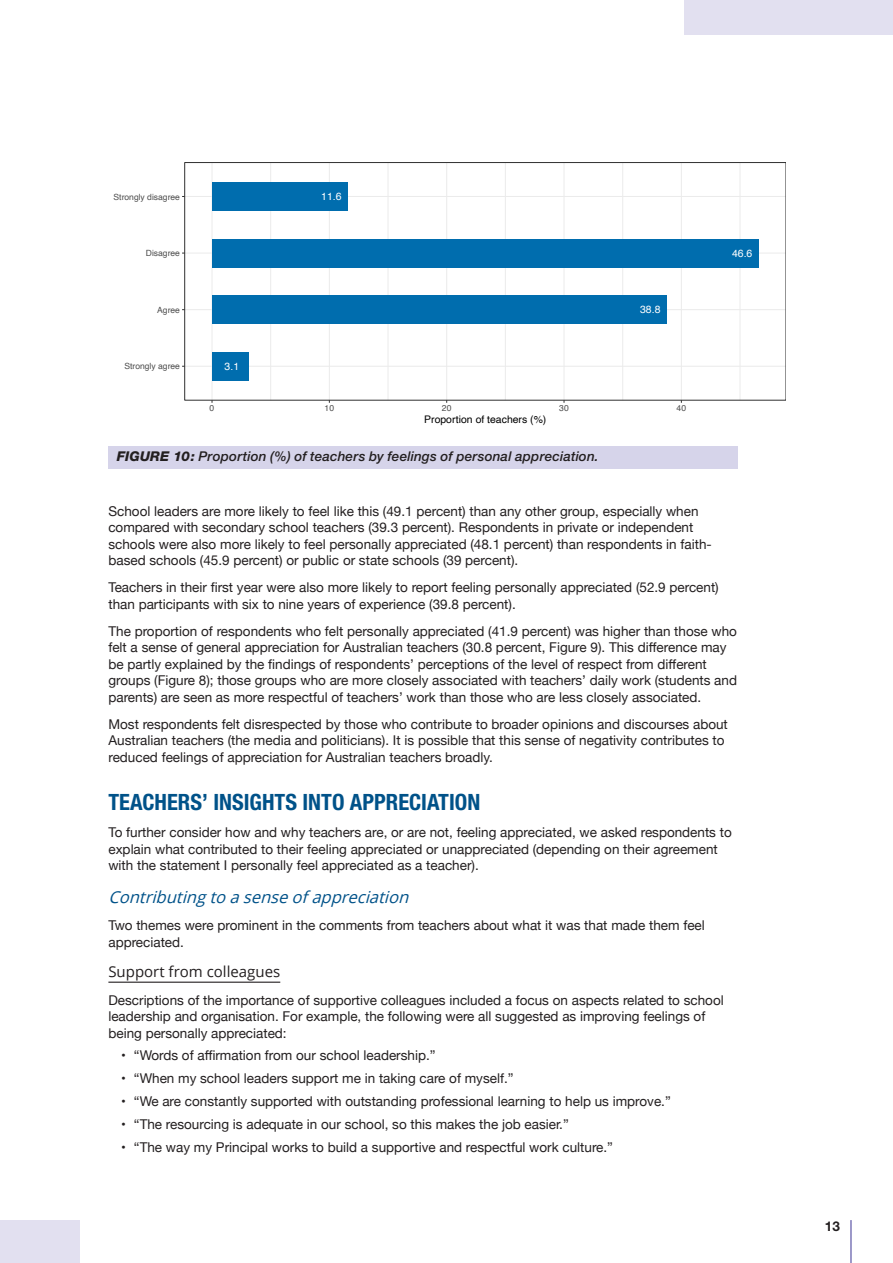
<style>
.page{position:relative;width:893px;height:1263px;background:#fff}
.page>*{position:absolute;margin:0;border:0;box-sizing:border-box;transform-origin:0 0}
.t1{font:700 condensed 22.5px "Helvetica Neue";color:#005289}
.t2{font:italic 16.5px "Open Sans";color:#005289}
.t3{font:15px "Open Sans";color:#231f20}
.t4{font:13.5px/16.5px "Helvetica Neue";color:#231f20}
.t5{font:italic 500 13.5px "Helvetica Neue";letter-spacing:.01em;color:#231f20}
.t6{font:700 13.5px "Helvetica Neue";color:#231f20}
.t7{font:10.5px "Helvetica";color:#000}
.t8{font:10.5px "Helvetica";color:#fff}
.t9{font:8.55px "Helvetica";color:#4d4d4d}
.s1{font-weight:800}
</style>
<div class="page">
<hr style="left:270px;top:163px;width:1px;height:237px;background:#ebebeb">
<hr style="left:388px;top:163px;width:1px;height:237px;background:#ebebeb">
<hr style="left:505px;top:163px;width:1px;height:237px;background:#ebebeb">
<hr style="left:622px;top:163px;width:1px;height:237px;background:#ebebeb">
<hr style="left:740px;top:163px;width:1px;height:237px;background:#ebebeb">
<hr style="left:185px;top:366px;width:601px;height:1px;background:#ebebeb">
<hr style="left:185px;top:309px;width:601px;height:1px;background:#ebebeb">
<hr style="left:185px;top:253px;width:601px;height:1px;background:#ebebeb">
<hr style="left:185px;top:196px;width:601px;height:1px;background:#ebebeb">
<hr style="left:211px;top:163px;width:2px;height:237px;background:#ebebeb">
<hr style="left:329px;top:163px;width:1px;height:237px;background:#ebebeb">
<hr style="left:446px;top:163px;width:1px;height:237px;background:#ebebeb">
<hr style="left:563px;top:163px;width:1px;height:237px;background:#ebebeb">
<hr style="left:681px;top:163px;width:1px;height:237px;background:#ebebeb">
<div style="left:212px;top:182px;width:136px;height:29px;background:#006dae"></div>
<div style="left:212px;top:239px;width:547px;height:28px;background:#006dae"></div>
<div style="left:212px;top:295px;width:455px;height:29px;background:#006dae"></div>
<div style="left:212px;top:352px;width:36px;height:28px;background:#006dae"></div>
<div style="left:108px;top:446px;width:630px;height:23px;background:#d6d4ea"></div>
<hr style="left:108px;top:981px;width:172px;height:2px;background:#231f20">
<hr style="left:850px;top:1220px;width:2px;height:43px;background:#7d77b8">
<div style="left:684px;top:0;width:209px;height:35px;background:#e2e0f0"></div>
<div style="left:0;top:1220px;width:80px;height:43px;background:#e2e0f0"></div>
<p class="t9" style="left:114px;top:190px;width:68px">Strongly disagree</p>
<p class="t9" style="left:146px;top:247px;width:36px">Disagree</p>
<p class="t9" style="left:157px;top:303px;width:24px">Agree</p>
<p class="t9" style="left:125px;top:360px;width:57px">Strongly agree</p>
<p class="t8" style="left:225px;top:358px;width:16px">3.1</p>
<p class="t8" style="left:321px;top:188px;width:22px">11.6</p>
<p class="t8" style="left:640px;top:302px;width:22px">38.8</p>
<p class="t9" style="left:210px;top:401px;width:6px">0</p>
<p class="t9" style="left:325px;top:401px;width:11px">10</p>
<p class="t9" style="left:442px;top:401px;width:11px">20</p>
<p class="t9" style="left:559px;top:401px;width:11px">30</p>
<p class="t9" style="left:677px;top:401px;width:11px">40</p>
<p class="t7" style="left:424px;top:411px;width:124px">Proportion of teachers (%)</p>
<p class="t5" style="left:117px;top:448px;width:483px"><span class="s1">FIGURE 10:</span> Proportion (%) of teachers by feelings of personal appreciation.</p>
<p class="t8" style="left:732px;top:245px;width:22px">46.6</p>
<p class="t4" style="left:108px;top:503px;width:605px">School leaders are more likely to feel like this (49.1 percent) than any other group, especially when compared with secondary school teachers (39.3 percent). Respondents in private or independent schools were also more likely to feel personally appreciated (48.1 percent) than respondents in faith&shy;based schools (45.9 percent) or public or state schools (39 percent).</p>
<p class="t4" style="left:108px;top:580px;width:612px">Teachers in their first year were also more likely to report feeling personally appreciated (52.9 percent) than participants with six to nine years of experience (39.8 percent).</p>
<p class="t4" style="left:108px;top:624px;width:630px">The proportion of respondents who felt personally appreciated (41.9 percent) was higher than those who felt a sense of general appreciation for Australian teachers (30.8 percent, Figure 9). This difference may be partly explained by the findings of respondents’ perceptions of the level of respect from different groups (Figure 8); those groups who are more closely associated with teachers’ daily work (students and parents) are seen as more respectful of teachers’ work than those who are less closely associated.</p>
<p class="t4" style="left:108px;top:717px;width:621px">Most respondents felt disrespected by those who contribute to broader opinions and discourses about<br>Australian teachers (the media and politicians). It is possible that this sense of negativity contributes to reduced feelings of appreciation for Australian teachers broadly.</p>
<h1 class="t1" style="left:108px;top:789px;width:373px">TEACHERS’ INSIGHTS INTO APPRECIATION</h1>
<p class="t4" style="left:108px;top:825px;width:625px">To further consider how and why teachers are, or are not, feeling appreciated, we asked respondents to explain what contributed to their feeling appreciated or unappreciated (depending on their agreement with the statement I personally feel appreciated as a teacher).</p>
<p class="t2" style="left:108px;top:886px;width:307px">Contributingtoasenseofappreciation</p>
<p class="t4" style="left:108px;top:918px;width:598px">Two themes were prominent in the comments from teachers about what it was that made them feel appreciated.</p>
<p class="t3" style="left:108px;top:962px;width:173px">Support from colleagues</p>
<p class="t4" style="left:108px;top:992px;width:617px">Descriptions of the importance of supportive colleagues included a focus on aspects related to school leadership and organisation. For example, the following were all suggested as improving feelings of being personally appreciated:</p>
<p class="t4" style="left:121px;top:1048px;width:316px">• “Words of affirmation from our school leadership.”</p>
<p class="t4" style="left:121px;top:1071px;width:394px">• “When my school leaders support me in taking care of myself.”</p>
<p class="t4" style="left:121px;top:1094px;width:551px">• “We are constantly supported with outstanding professional learning to help us improve.”</p>
<p class="t4" style="left:121px;top:1117px;width:449px">• “The resourcing is adequate in our school, so this makes the job easier.”</p>
<p class="t4" style="left:121px;top:1140px;width:493px">• “The way my Principal works to build a supportive and respectful work culture.”</p>
<p class="t6" style="left:825px;top:1217px;width:17px">13</p>
</div>
